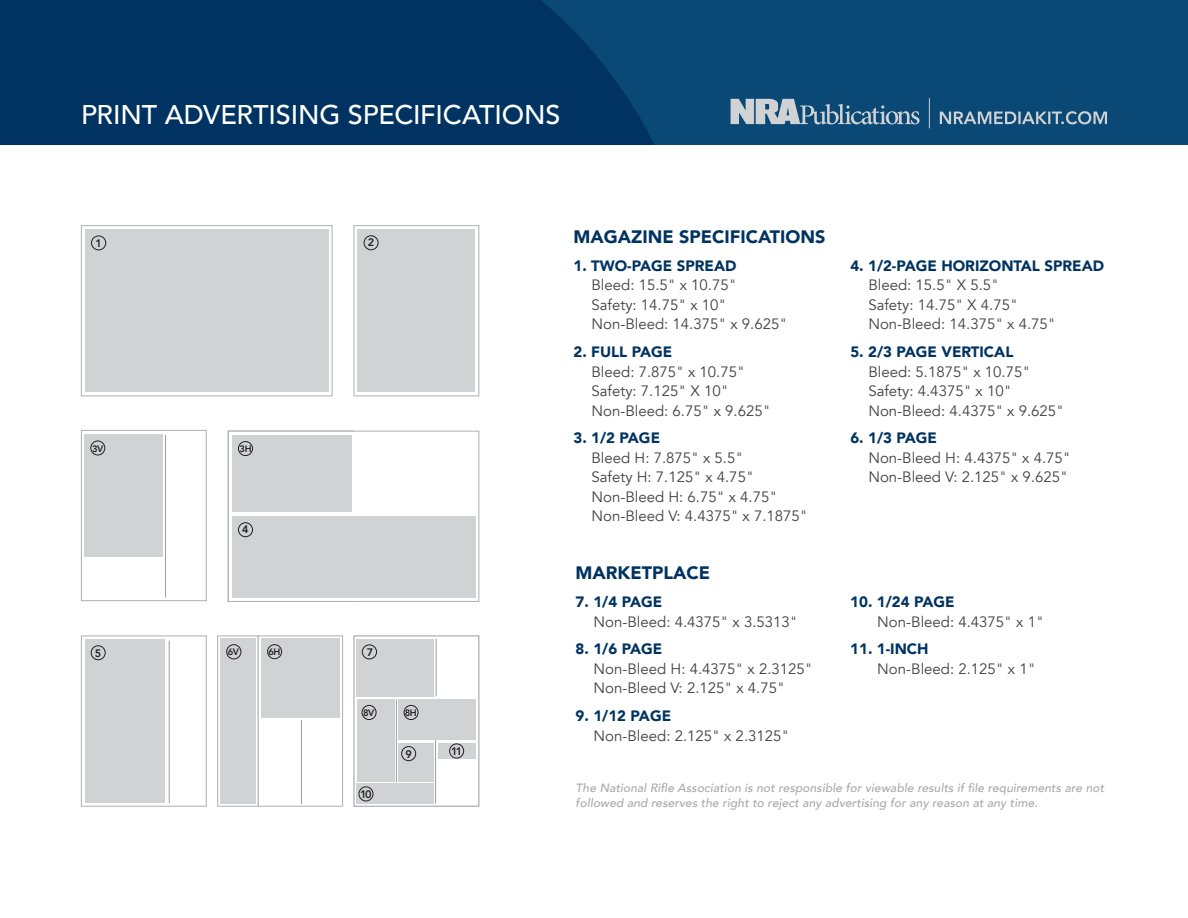
<style>
.page{position:relative;width:1188px;height:918px;background:#fff}
.page>*{position:absolute;margin:0;border:0;box-sizing:border-box;transform-origin:0 0}
.t1{font:500 27px "Avenir";letter-spacing:-.005em;color:#fff}
.t2{font:900 18px "Avenir";color:#003361}
.t3{font:15px/19.5px "Avenir";color:#414243}
.t4{font:900 15px "Avenir";color:#003361}
.t5{font:italic 500 12px/15px "Avenir";letter-spacing:.01em;color:#a8a9ad}
.t6{font:800 10.95px "Avenir";color:#231f20}
.t7{font:800 9.3px "Avenir";letter-spacing:-.05em;color:#231f20}
</style>
<div class="page">
<div style="left:0;top:0;width:1188px;height:145px;background:#0a4975"></div>
<svg style="left:0;top:0;width:654px;height:145px;background:#003462"></svg>
<svg style="left:731px;top:99px;width:189px;height:25px"></svg>
<svg style="left:940px;top:111px;width:167px;height:13px"></svg>
<hr style="left:929px;top:98px;width:1px;height:30px;background:#d1d2d4">
<div style="left:81px;top:225px;width:251px;height:171px;background:#fff;border:1px solid #aeafb3"></div>
<div style="left:85px;top:229px;width:244px;height:163px;background:#d1d2d4"></div>
<div style="left:91px;top:236px;width:15px;height:14px;border:1px solid #231f20;border-radius:50%"></div>
<div style="left:354px;top:225px;width:125px;height:171px;background:#fff;border:1px solid #aeafb3"></div>
<div style="left:358px;top:229px;width:117px;height:163px;background:#d1d2d4"></div>
<div style="left:364px;top:236px;width:14px;height:14px;border:1px solid #231f20;border-radius:50%"></div>
<div style="left:81px;top:430px;width:126px;height:171px;background:#fff;border:1px solid #aeafb3"></div>
<hr style="left:165px;top:435px;width:1px;height:163px;background:#999b9e">
<div style="left:84px;top:434px;width:79px;height:123px;background:#d1d2d4"></div>
<div style="left:91px;top:441px;width:14px;height:14px;border:1px solid #231f20;border-radius:50%"></div>
<div style="left:228px;top:431px;width:251px;height:171px;background:#fff;border:1px solid #aeafb3"></div>
<div style="left:232px;top:516px;width:243px;height:82px;background:#d1d2d4"></div>
<div style="left:232px;top:435px;width:119px;height:77px;background:#d1d2d4"></div>
<div style="left:238px;top:441px;width:15px;height:15px;border:1px solid #231f20;border-radius:50%"></div>
<div style="left:238px;top:523px;width:15px;height:14px;border:1px solid #231f20;border-radius:50%"></div>
<div style="left:81px;top:636px;width:126px;height:171px;background:#fff;border:1px solid #aeafb3"></div>
<div style="left:85px;top:639px;width:80px;height:164px;background:#d1d2d4"></div>
<hr style="left:169px;top:641px;width:1px;height:162px;background:#999b9e">
<div style="left:91px;top:646px;width:14px;height:14px;border:1px solid #231f20;border-radius:50%"></div>
<div style="left:217px;top:636px;width:126px;height:171px;background:#fff;border:1px solid #aeafb3"></div>
<div style="left:261px;top:638px;width:78px;height:80px;background:#d1d2d4"></div>
<hr style="left:258px;top:636px;width:1px;height:170px;background:#999b9e">
<hr style="left:301px;top:720px;width:1px;height:84px;background:#999b9e">
<div style="left:220px;top:638px;width:35px;height:166px;background:#d1d2d4"></div>
<div style="left:227px;top:645px;width:14px;height:14px;border:1px solid #231f20;border-radius:50%"></div>
<div style="left:267px;top:645px;width:15px;height:14px;border:1px solid #231f20;border-radius:50%"></div>
<div style="left:354px;top:636px;width:125px;height:171px;background:#fff;border:1px solid #999b9e"></div>
<div style="left:356px;top:639px;width:78px;height:57px;background:#d1d2d4"></div>
<div style="left:357px;top:699px;width:37px;height:83px;background:#d1d2d4"></div>
<div style="left:398px;top:743px;width:36px;height:39px;background:#d1d2d4"></div>
<div style="left:438px;top:743px;width:37px;height:16px;background:#d1d2d4"></div>
<div style="left:357px;top:784px;width:77px;height:20px;background:#d1d2d4"></div>
<div style="left:398px;top:699px;width:77px;height:41px;background:#d1d2d4"></div>
<hr style="left:436px;top:639px;width:1px;height:57px;background:#999b9e">
<hr style="left:435px;top:740px;width:1px;height:64px;background:#999b9e">
<hr style="left:396px;top:699px;width:1px;height:83px;background:#999b9e">
<div style="left:362px;top:645px;width:15px;height:14px;border:1px solid #231f20;border-radius:50%"></div>
<div style="left:362px;top:705px;width:14px;height:15px;border:1px solid #231f20;border-radius:50%"></div>
<div style="left:404px;top:705px;width:14px;height:15px;border:1px solid #231f20;border-radius:50%"></div>
<div style="left:402px;top:746px;width:14px;height:15px;border:1px solid #231f20;border-radius:50%"></div>
<div style="left:359px;top:787px;width:14px;height:14px;border:1px solid #231f20;border-radius:50%"></div>
<div style="left:449px;top:744px;width:15px;height:14px;border:1px solid #231f20;border-radius:50%"></div>
<h1 class="t1" style="left:81px;top:91px;width:481px">PRINT ADVERTISING SPECIFICATIONS</h1>
<p class="t6" style="left:95px;top:235px;width:8px">1</p>
<p class="t6" style="left:368px;top:234px;width:8px">2</p>
<p class="t7" style="left:92px;top:441px;width:13px">3V</p>
<p class="t7" style="left:240px;top:442px;width:13px">3H</p>
<p class="t6" style="left:242px;top:521px;width:8px">4</p>
<p class="t6" style="left:95px;top:645px;width:8px">5</p>
<p class="t7" style="left:228px;top:645px;width:13px">6V</p>
<p class="t7" style="left:269px;top:645px;width:13px">6H</p>
<p class="t6" style="left:367px;top:644px;width:8px">7</p>
<p class="t7" style="left:363px;top:706px;width:13px">8V</p>
<p class="t7" style="left:405px;top:705px;width:13px">8H</p>
<p class="t6" style="left:405px;top:745px;width:8px">9</p>
<p class="t6" style="left:360px;top:786px;width:13px">10</p>
<p class="t6" style="left:451px;top:743px;width:13px">11</p>
<p class="t2" style="left:573px;top:222px;width:253px">MAGAZINE SPECIFICATIONS</p>
<p class="t4" style="left:573px;top:253px;width:165px">1. TWO-PAGE SPREAD</p>
<p class="t3" style="left:591px;top:276px;width:197px">Bleed: 15.5" x 10.75"<br>Safety: 14.75" x 10"<br>Non-Bleed: 14.375" x 9.625"</p>
<p class="t4" style="left:573px;top:339px;width:100px">2. FULL PAGE</p>
<p class="t3" style="left:591px;top:362px;width:180px">Bleed: 7.875" x 10.75"<br>Safety: 7.125" X 10"<br>Non-Bleed: 6.75" x 9.625"</p>
<p class="t4" style="left:573px;top:425px;width:88px">3. 1/2 PAGE</p>
<p class="t3" style="left:591px;top:448px;width:218px">Bleed H: 7.875" x 5.5"<br>Safety H: 7.125" x 4.75"<br>Non-Bleed H: 6.75" x 4.75"<br>Non-Bleed V: 4.4375" x 7.1875"</p>
<p class="t2" style="left:576px;top:558px;width:136px">MARKETPLACE</p>
<p class="t4" style="left:576px;top:589px;width:88px">7. 1/4 PAGE</p>
<p class="t3" style="left:594px;top:612px;width:206px">Non-Bleed: 4.4375" x 3.5313"</p>
<p class="t4" style="left:576px;top:636px;width:88px">8. 1/6 PAGE</p>
<p class="t3" style="left:594px;top:659px;width:221px">Non-Bleed H: 4.4375" x 2.3125"<br>Non-Bleed V: 2.125" x 4.75"</p>
<p class="t4" style="left:576px;top:703px;width:97px">9. 1/12 PAGE</p>
<p class="t3" style="left:594px;top:726px;width:197px">Non-Bleed: 2.125" x 2.3125"</p>
<p class="t4" style="left:850px;top:253px;width:255px">4. 1/2-PAGE HORIZONTAL SPREAD</p>
<p class="t3" style="left:868px;top:276px;width:189px">Bleed: 15.5" X 5.5"<br>Safety: 14.75" X 4.75"<br>Non-Bleed: 14.375" x 4.75"</p>
<p class="t4" style="left:850px;top:339px;width:165px">5. 2/3 PAGE VERTICAL</p>
<p class="t3" style="left:868px;top:362px;width:197px">Bleed: 5.1875" x 10.75"<br>Safety: 4.4375" x 10"<br>Non-Bleed: 4.4375" x 9.625"</p>
<p class="t4" style="left:850px;top:425px;width:88px">6. 1/3 PAGE</p>
<p class="t3" style="left:868px;top:448px;width:204px">Non-Bleed H: 4.4375" x 4.75"<br>Non-Bleed V: 2.125" x 9.625"</p>
<p class="t4" style="left:850px;top:589px;width:106px">10. 1/24 PAGE</p>
<p class="t3" style="left:877px;top:612px;width:168px">Non-Bleed: 4.4375" x 1"</p>
<p class="t4" style="left:850px;top:636px;width:80px">11. 1-INCH</p>
<p class="t3" style="left:877px;top:659px;width:160px">Non-Bleed: 2.125" x 1"</p>
<p class="t5" style="left:576px;top:780px;width:530px">The National Rifle Association is not responsible for viewable results if file requirements are not followed and reserves the right to reject any advertising for any reason at any time.</p>
</div>
